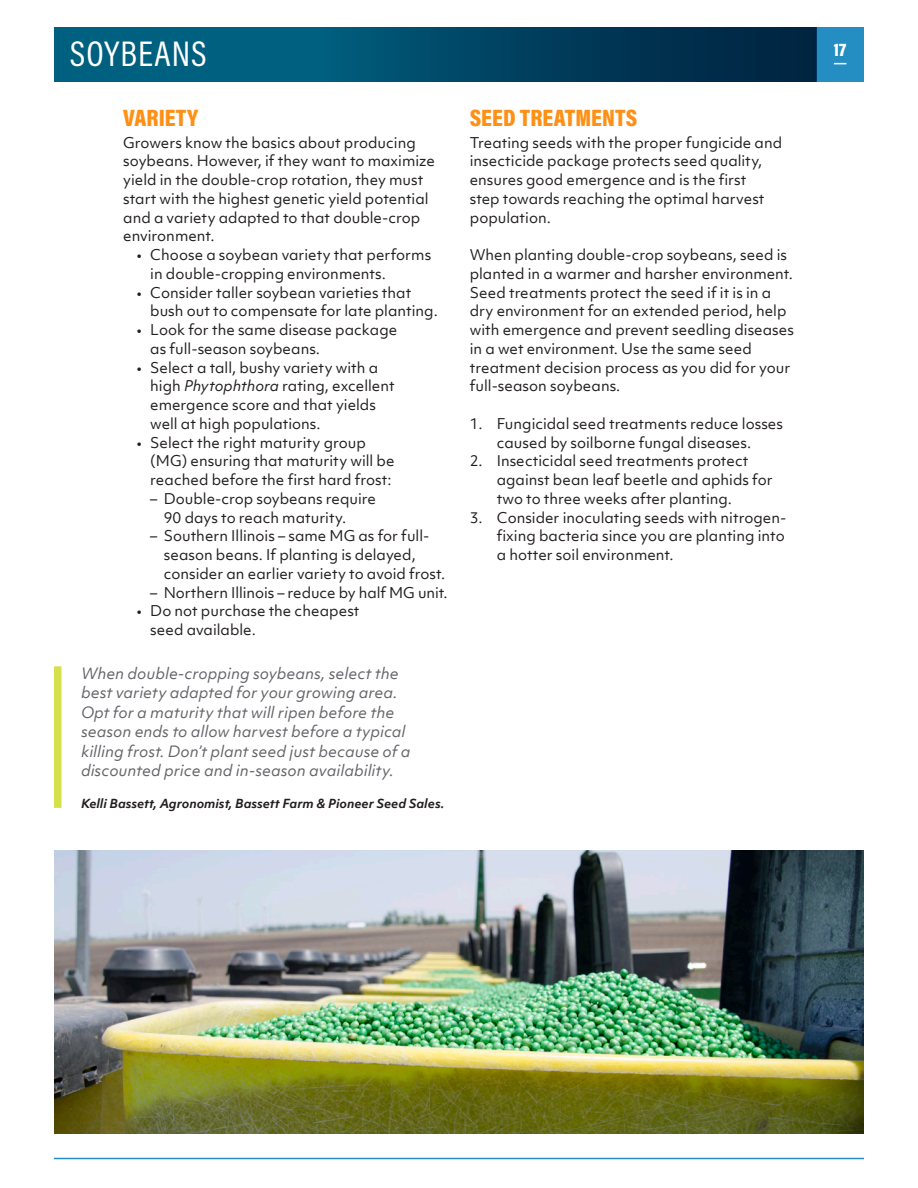
<style>
.page{position:relative;width:918px;height:1188px;background:#fff}
.page>*{position:absolute;margin:0;border:0;box-sizing:border-box;transform-origin:0 0}
.Page_Title{font:36px "Acumin Pro Cond";letter-spacing:.025em;color:#fff}
.subhead{font:900 24px "Acumin Pro Cond";letter-spacing:.005em;color:#ff9016}
.t1{font:900 18px "Acumin Pro Cond";color:#fff}
.testimonial{font:italic 15px/19.5px "Objektiv Mk 1";color:#66656a}
.bc{font:14.25px/18.8px "Objektiv Mk 1";color:#231f20}
.test-name{font:italic 700 12px "Objektiv Mk 1";color:#231f20}
.s1{font-style:italic}
</style>
<div class="page">
<div style="left:54px;top:27px;width:762px;height:54px;background:#006080"></div>
<div style="left:816px;top:27px;width:48px;height:54px;background:#248dc1"></div>
<hr style="left:54px;top:1158px;width:810px;height:1px;background:#248dc1">
<svg style="left:834px;top:63px;width:12px;height:1px"></svg>
<div style="left:320px;top:27px;width:496px;height:54px;background:linear-gradient(to right,#005a7a,#00203c)"></div>
<div style="left:54px;top:666px;width:8px;height:142px;background:#d5e04d"></div>
<img style="left:54px;top:851px;width:810px;height:283px">
<p class="Page_Title" style="left:70px;top:31px;width:138px">SOYBEANS</p>
<p class="subhead" style="left:123px;top:102px;width:77px">VARIETY</p>
<p class="bc" style="left:123px;top:133px;width:313px">Growers know the basics about producing soybeans. However, if they want to maximize yield in the double-crop rotation, they must start with the highest genetic yield potential and a variety adapted to that double-crop environment.</p>
<p class="bc" style="left:150px;top:245px;width:282px;text-indent:-14px">• Choose a soybean variety that performs in double-cropping environments.</p>
<p class="bc" style="left:150px;top:283px;width:289px;text-indent:-14px">• Consider taller soybean varieties that bush out to compensate for late planting.</p>
<p class="bc" style="left:150px;top:320px;width:248px;text-indent:-14px">• Look for the same disease package as full-season soybeans.</p>
<p class="bc" style="left:150px;top:358px;width:246px;text-indent:-14px">• Select a tall, bushy variety with a high <span class="s1">Phytophthora</span> rating, excellent emergence score and that yields well at high populations.</p>
<p class="bc" style="left:150px;top:433px;width:246px;text-indent:-14px">• Select the right maturity group (MG) ensuring that maturity will be reached before the first hard frost:</p>
<p class="bc" style="left:164px;top:489px;width:214px;text-indent:-14px">– Double-crop soybeans require<br>90 days to reach maturity.</p>
<p class="bc" style="left:164px;top:527px;width:283px;text-indent:-14px">– Southern Illinois – same MG as for full&shy;season beans. If planting is delayed, consider an earlier variety to avoid frost.</p>
<p class="bc" style="left:150px;top:583px;width:299px">– Northern Illinois – reduce by half MG unit.</p>
<p class="bc" style="left:150px;top:602px;width:211px;text-indent:-14px">• Do not purchase the cheapest seed available.</p>
<p class="testimonial" style="left:81px;top:663px;width:331px">When double-cropping soybeans, select the best variety adapted for your growing area.<br>Opt for a maturity that will ripen before the season ends to allow harvest before a typical killing frost. Don’t plant seed just because of a discounted price and in-season availability.</p>
<p class="test-name" style="left:81px;top:795px;width:365px">Kelli Bassett, Agronomist, Bassett Farm &amp; Pioneer Seed Sales.</p>
<p class="subhead" style="left:470px;top:102px;width:169px">SEED TREATMENTS</p>
<p class="bc" style="left:470px;top:133px;width:314px">Treating seeds with the proper fungicide and insecticide package protects seed quality, ensures good emergence and is the first<br>step towards reaching the optimal harvest population.</p>
<p class="bc" style="left:470px;top:245px;width:326px">When planting double-crop soybeans, seed is planted in a warmer and harsher environment.<br>Seed treatments protect the seed if it is in a dry environment for an extended period, help with emergence and prevent seedling diseases in a wet environment. Use the same seed treatment decision process as you did for your full-season soybeans.</p>
<p class="bc" style="left:470px;top:414px;width:315px;text-align:center">1. Fungicidal seed treatments reduce losses caused by soilborne fungal diseases.</p>
<p class="bc" style="left:497px;top:452px;width:277px;text-indent:-27px">2. Insecticidal seed treatments protect against bean leaf beetle and aphids for two to three weeks after planting.</p>
<p class="bc" style="left:497px;top:508px;width:291px;text-align:justify;text-indent:-27px">3. Consider inoculating seeds with nitrogen&shy;fixing bacteria since you are planting into a hotter soil environment.</p>
<p class="t1" style="left:834px;top:38px;width:14px">17</p>
</div>
